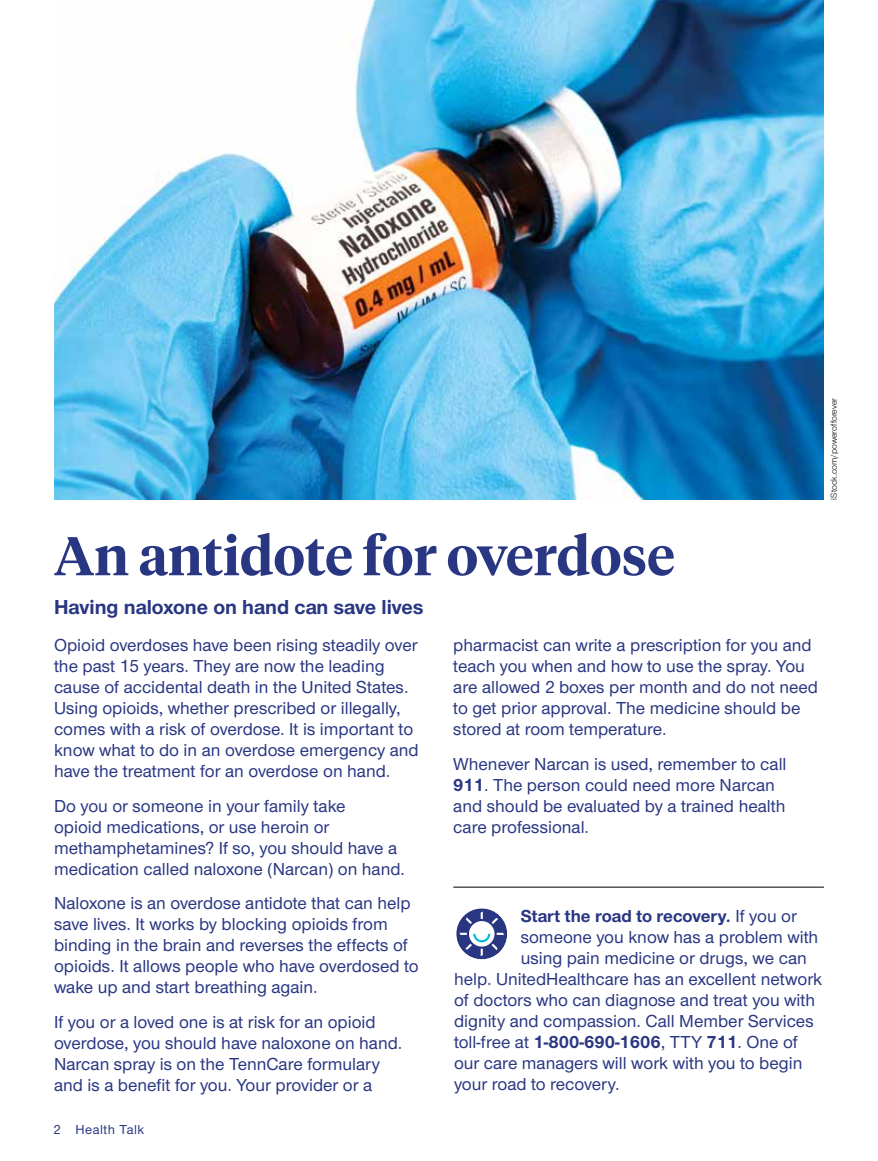
<style>
.page{position:relative;width:878px;height:1161px;background:#fff}
.page>*{position:absolute;margin:0;border:0;box-sizing:border-box;transform-origin:0 0}
.t1{font:600 54px "UHC Serif Headline";color:#293682}
.t2{font:700 21px "UHC Sans";color:#293682}
.t3{font:500 18px/21px "UHC Sans";color:#293682}
.t4{font:700 18px "UHC Sans";color:#293682}
.t5{font:500 13.5px "UHC Sans";letter-spacing:.04em;color:#293682}
.t6{font:9px "UHC Sans";color:#000}
.s1{font-weight:700}
.s2{font-weight:500}
</style>
<div class="page">
<hr style="left:453px;top:887px;width:371px;height:1px;background:#000">
<div style="left:456px;top:908px;width:51px;height:51px;background:#293682;border-radius:50%"></div>
<div style="left:469px;top:921px;width:25px;height:26px;background:#fff;border-radius:50%"></div>
<svg style="left:480px;top:912px;width:3px;height:7px"></svg>
<svg style="left:466px;top:917px;width:6px;height:7px"></svg>
<svg style="left:491px;top:918px;width:7px;height:6px"></svg>
<svg style="left:459px;top:933px;width:45px;height:23px"></svg>
<img style="left:54px;top:0;width:770px;height:500px">
<p class="t6" style="left:827px;top:500px;width:103px;rotate:-90deg">iStock.com/powerofforever</p>
<h1 class="t1" style="left:54px;top:519px;width:622px">An antidote for overdose</h1>
<p class="t2" style="left:54px;top:593px;width:371px">Having naloxone on hand can save lives</p>
<p class="t3" style="left:54px;top:634px;width:366px">Opioid overdoses have been rising steadily over the past 15 years. They are now the leading cause of accidental death in the United States.<br>Using opioids, whether prescribed or illegally, comes with a risk of overdose. It is important to know what to do in an overdose emergency and have the treatment for an overdose on hand.</p>
<p class="t3" style="left:54px;top:795px;width:352px">Do you or someone in your family take<br>opioid medications, or use heroin or methamphetamines? If so, you should have a medication called naloxone (Narcan) on hand.</p>
<p class="t3" style="left:54px;top:892px;width:366px">Naloxone is an overdose antidote that can help save lives. It works by blocking opioids from binding in the brain and reverses the effects of opioids. It allows people who have overdosed to wake up and start breathing again.</p>
<p class="t3" style="left:54px;top:1011px;width:350px">If you or a loved one is at risk for an opioid overdose, you should have naloxone on hand.<br>Narcan spray is on the TennCare formulary and is a benefit for you. Your provider or a</p>
<p class="t3" style="left:453px;top:634px;width:366px">pharmacist can write a prescription for you and teach you when and how to use the spray. You are allowed 2 boxes per month and do not need to get prior approval. The medicine should be stored at room temperature.</p>
<p class="t3" style="left:453px;top:753px;width:335px">Whenever Narcan is used, remember to call <span class="s1">911</span>. The person could need more Narcan and should be evaluated by a trained health care professional.</p>
<p class="t4" style="left:520px;top:904px;width:277px">Start the road to recovery. <span class="s2">If you or</span></p>
<p class="t3" style="left:521px;top:926px;width:299px">someone you know has a problem with</p>
<p class="t3" style="left:521px;top:947px;width:287px">using pain medicine or drugs, we can</p>
<p class="t3" style="left:454px;top:968px;width:369px">help. UnitedHealthcare has an excellent network</p>
<p class="t3" style="left:454px;top:989px;width:363px">of doctors who can diagnose and treat you with</p>
<p class="t3" style="left:454px;top:1010px;width:361px">dignity and compassion. Call Member Services</p>
<p class="t3" style="left:454px;top:1031px;width:345px">toll-free at <span class="s1">1-800-690-1606</span>, TTY <span class="s1">711</span>. One of</p>
<p class="t3" style="left:454px;top:1052px;width:350px">our care managers will work with you to begin</p>
<p class="t3" style="left:454px;top:1073px;width:167px">your road to recovery.</p>
<p class="t5" style="left:54px;top:1120px;width:92px">2 Health Talk</p>
</div>
